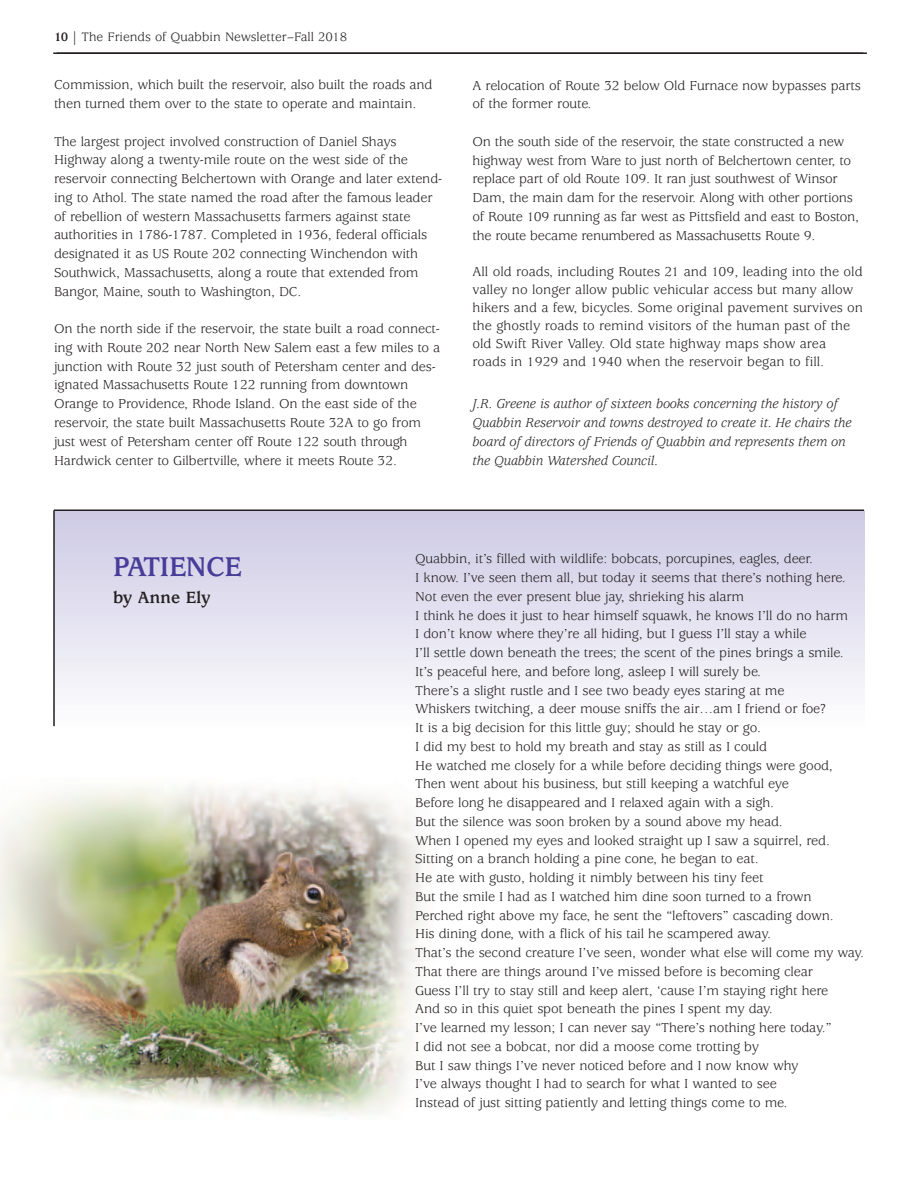
<style>
.page{position:relative;width:918px;height:1188px;background:#fff}
.page>*{position:absolute;margin:0;border:0;box-sizing:border-box;transform-origin:0 0}
.t1{font:700 30px "Usherwood";letter-spacing:-.01em;color:#473d99}
.t2{font:700 18px "Usherwood";letter-spacing:-.01em;color:#231f20}
.t3{font:14.25px/18.8px "Usherwood";letter-spacing:-.01em;color:#231f20}
.t4{font:italic 14.25px/18.8px "Usherwood";letter-spacing:-.01em;color:#231f20}
.t5{font:13.5px "Usherwood";color:#231f20}
.s1{font-weight:700}
</style>
<div class="page">
<img style="left:0;top:785px;width:424px;height:331px">
<hr style="left:53px;top:52px;width:810px;height:2px;background:#231f20">
<hr style="left:57px;top:52px;width:810px;height:2px;background:#231f20">
<hr style="left:54px;top:510px;width:810px;height:1px;background:#231f20">
<hr style="left:53px;top:510px;width:2px;height:216px;background:#231f20">
<p class="t5" style="left:54px;top:31px;width:295px"><span class="s1">10 |</span> The Friends of Quabbin Newsletter–Fall 2018</p>
<p class="t3" style="left:54px;top:77px;width:380px">Commission, which built the reservoir, also built the roads and then turned them over to the state to operate and maintain.</p>
<p class="t3" style="left:54px;top:133px;width:390px">The largest project involved construction of Daniel Shays Highway along a twenty-mile route on the west side of the reservoir connecting Belchertown with Orange and later extend&shy;ing to Athol. The state named the road after the famous leader of rebellion of western Massachusetts farmers against state authorities in 1786-1787. Completed in 1936, federal officials designated it as US Route 202 connecting Winchendon with Southwick, Massachusetts, along a route that extended from Bangor, Maine, south to Washington, DC.</p>
<p class="t3" style="left:54px;top:321px;width:388px">On the north side if the reservoir, the state built a road connect&shy;ing with Route 202 near North New Salem east a few miles to a junction with Route 32 just south of Petersham center and des&shy;ignated Massachusetts Route 122 running from downtown Orange to Providence, Rhode Island. On the east side of the reservoir, the state built Massachusetts Route 32A to go from just west of Petersham center off Route 122 south through Hardwick center to Gilbertville, where it meets Route 32.</p>
<p class="t3" style="left:472px;top:77px;width:390px">A relocation of Route 32 below Old Furnace now bypasses parts of the former route.</p>
<p class="t3" style="left:472px;top:133px;width:388px">On the south side of the reservoir, the state constructed a new highway west from Ware to just north of Belchertown center, to replace part of old Route 109. It ran just southwest of Winsor Dam, the main dam for the reservoir. Along with other portions of Route 109 running as far west as Pittsfield and east to Boston, the route became renumbered as Massachusetts Route 9.</p>
<p class="t3" style="left:472px;top:264px;width:392px;line-height:18px">All old roads, including Routes 21 and 109, leading into the old valley no longer allow public vehicular access but many allow hikers and a few, bicycles. Some original pavement survives on the ghostly roads to remind visitors of the human past of the old Swift River Valley. Old state highway maps show area roads in 1929 and 1940 when the reservoir began to fill.</p>
<p class="t4" style="left:472px;top:396px;width:381px">J.R. Greene is author of sixteen books concerning the history of Quabbin Reservoir and towns destroyed to create it. He chairs the board of directors of Friends of Quabbin and represents them on the Quabbin Watershed Council.</p>
<h1 class="t1" style="left:113px;top:555px;width:130px">PATIENCE</h1>
<p class="t2" style="left:113px;top:591px;width:99px">by Anne Ely</p>
<p class="t3" style="left:415px;top:551px;width:450px">Quabbin, it’s filled with wildlife: bobcats, porcupines, eagles, deer.<br>I know. I’ve seen them all, but today it seems that there’s nothing here.<br>Not even the ever present blue jay, shrieking his alarm<br>I think he does it just to hear himself squawk, he knows I’ll do no harm<br>I don’t know where they’re all hiding, but I guess I’ll stay a while<br>I’ll settle down beneath the trees; the scent of the pines brings a smile.<br>It’s peaceful here, and before long, asleep I will surely be.<br>There’s a slight rustle and I see two beady eyes staring at me<br>Whiskers twitching, a deer mouse sniffs the air…am I friend or foe?<br>It is a big decision for this little guy; should he stay or go.<br>I did my best to hold my breath and stay as still as I could<br>He watched me closely for a while before deciding things were good, Then went about his business, but still keeping a watchful eye<br>Before long he disappeared and I relaxed again with a sigh.<br>But the silence was soon broken by a sound above my head.<br>When I opened my eyes and looked straight up I saw a squirrel, red.<br>Sitting on a branch holding a pine cone, he began to eat.<br>He ate with gusto, holding it nimbly between his tiny feet<br>But the smile I had as I watched him dine soon turned to a frown<br>Perched right above my face, he sent the “leftovers” cascading down.<br>His dining done, with a flick of his tail he scampered away.<br>That’s the second creature I’ve seen, wonder what else will come my way.<br>That there are things around I’ve missed before is becoming clear<br>Guess I’ll try to stay still and keep alert, ‘cause I’m staying right here<br>And so in this quiet spot beneath the pines I spent my day.<br>I’ve learned my lesson; I can never say “There’s nothing here today.”<br>I did not see a bobcat, nor did a moose come trotting by<br>But I saw things I’ve never noticed before and I now know why<br>I’ve always thought I had to search for what I wanted to see<br>Instead of just sitting patiently and letting things come to me.</p>
</div>
